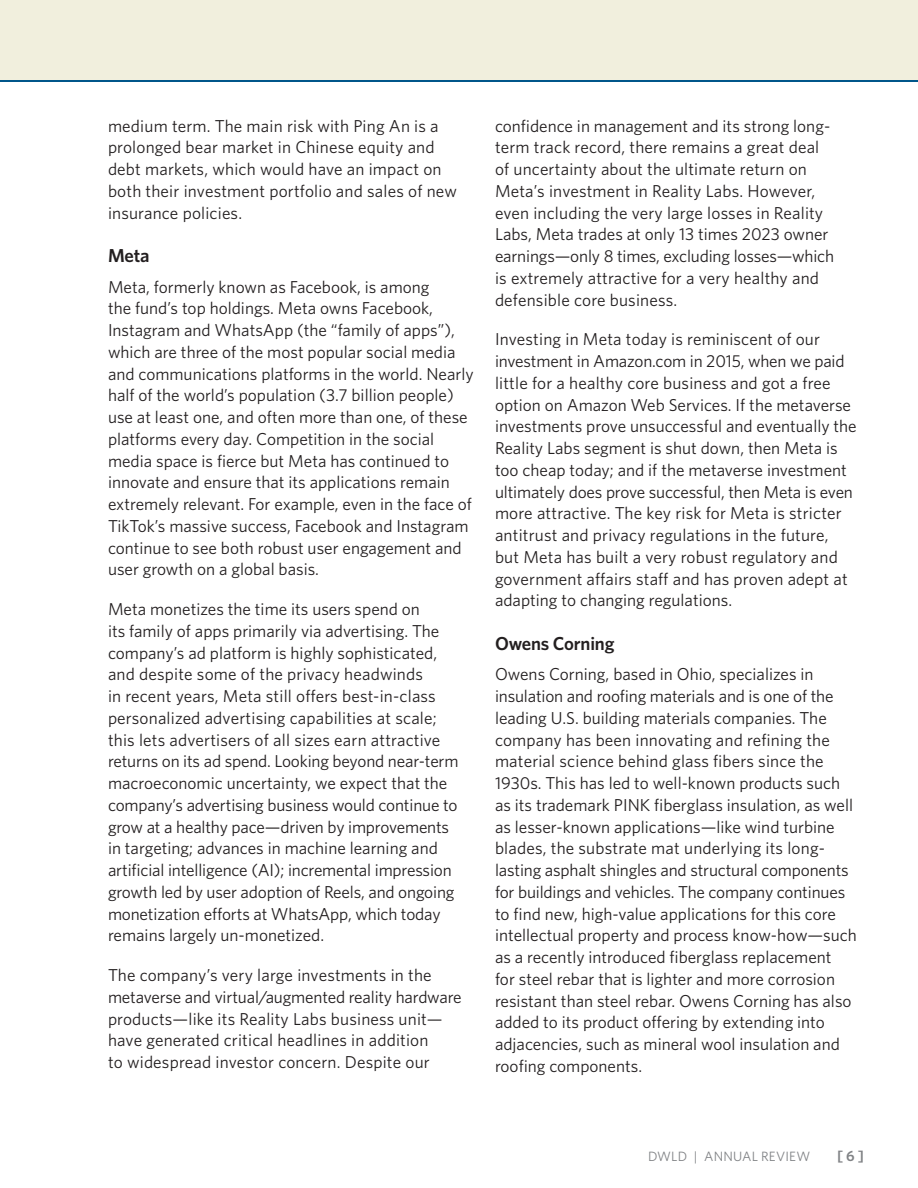
<style>
.page{position:relative;width:918px;height:1188px;background:#fff}
.page>*{position:absolute;margin:0;border:0;box-sizing:border-box;transform-origin:0 0}
.Body{font:600 18.75px "Whitney";letter-spacing:-.01em;color:#231f20}
.Body-2{font:17.25px/21.8px "Whitney";color:#231f20}
.t1{font:600 15px "Whitney";color:#808285}
.t2{font:13.5px "Whitney";letter-spacing:.01em;color:#808285}
</style>
<div class="page">
<div style="left:0;top:0;width:918px;height:80px;background:#f1efdd"></div>
<hr style="left:0;top:80px;width:918px;height:2px;background:#00568a">
<p class="Body-2" style="left:108px;top:114px;width:350px">medium term. The main risk with Ping An is a prolonged bear market in Chinese equity and debt markets, which would have an impact on both their investment portfolio and sales of new insurance policies.</p>
<p class="Body" style="left:108px;top:243px;width:43px">Meta</p>
<p class="Body-2" style="left:108px;top:275px;width:367px">Meta, formerly known as Facebook, is among<br>the fund’s top holdings. Meta owns Facebook, Instagram and WhatsApp (the “family of apps”), which are three of the most popular social media and communications platforms in the world. Nearly half of the world’s population (3.7 billion people) use at least one, and often more than one, of these platforms every day. Competition in the social media space is fierce but Meta has continued to innovate and ensure that its applications remain extremely relevant. For example, even in the face of TikTok’s massive success, Facebook and Instagram continue to see both robust user engagement and user growth on a global basis.</p>
<p class="Body-2" style="left:108px;top:598px;width:352px">Meta monetizes the time its users spend on<br>its family of apps primarily via advertising. The company’s ad platform is highly sophisticated, and despite some of the privacy headwinds<br>in recent years, Meta still offers best-in-class personalized advertising capabilities at scale; this lets advertisers of all sizes earn attractive returns on its ad spend. Looking beyond near-term macroeconomic uncertainty, we expect that the company’s advertising business would continue to grow at a healthy pace—driven by improvements in targeting; advances in machine learning and artificial intelligence (AI); incremental impression growth led by user adoption of Reels, and ongoing monetization efforts at WhatsApp, which today remains largely un-monetized.</p>
<p class="Body-2" style="left:108px;top:964px;width:355px">The company’s very large investments in the metaverse and virtual/augmented reality hardware products—like its Reality Labs business unit— have generated critical headlines in addition<br>to widespread investor concern. Despite our</p>
<p class="Body-2" style="left:495px;top:114px;width:341px">confidence in management and its strong long&shy;term track record, there remains a great deal of uncertainty about the ultimate return on Meta’s investment in Reality Labs. However, even including the very large losses in Reality Labs, Meta trades at only 13 times 2023 owner earnings—only 8 times, excluding losses—which is extremely attractive for a very healthy and defensible core business.</p>
<p class="Body-2" style="left:495px;top:328px;width:363px">Investing in Meta today is reminiscent of our investment in Amazon.com in 2015, when we paid little for a healthy core business and got a free option on Amazon Web Services. If the metaverse investments prove unsuccessful and eventually the Reality Labs segment is shut down, then Meta is too cheap today; and if the metaverse investment ultimately does prove successful, then Meta is even more attractive. The key risk for Meta is stricter antitrust and privacy regulations in the future, but Meta has built a very robust regulatory and government affairs staff and has proven adept at adapting to changing regulations.</p>
<p class="Body" style="left:495px;top:631px;width:121px">Owens Corning</p>
<p class="Body-2" style="left:495px;top:663px;width:363px">Owens Corning, based in Ohio, specializes in insulation and roofing materials and is one of the leading U.S. building materials companies. The company has been innovating and refining the material science behind glass fibers since the 1930s. This has led to well-known products such as its trademark PINK fiberglass insulation, as well as lesser-known applications—like wind turbine blades, the substrate mat underlying its long&shy;lasting asphalt shingles and structural components for buildings and vehicles. The company continues to find new, high-value applications for this core intellectual property and process know-how—such as a recently introduced fiberglass replacement<br>for steel rebar that is lighter and more corrosion resistant than steel rebar. Owens Corning has also added to its product offering by extending into adjacencies, such as mineral wool insulation and roofing components.</p>
<p class="t2" style="left:648px;top:1147px;width:164px">DWLD | ANNUAL REVIEW</p>
<p class="t1" style="left:837px;top:1146px;width:28px">[ 6 ]</p>
</div>
